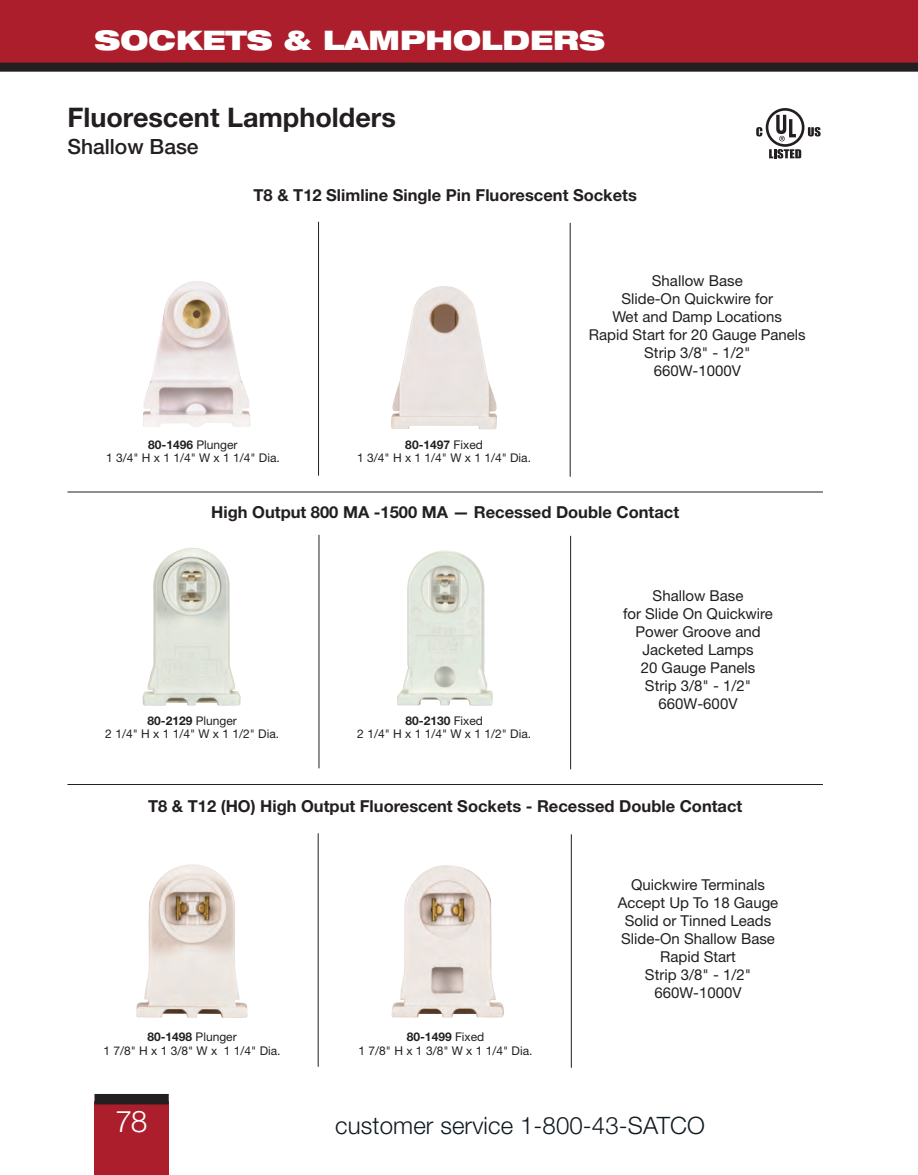
<style>
.page{position:relative;width:918px;height:1175px;background:#fff}
.page>*{position:absolute;margin:0;border:0;box-sizing:border-box;transform-origin:0 0}
.t1{font:300 30px "Helvetica Neue LT Std";color:#fff}
.t2{font:700 27px "Helvetica Neue LT Std";color:#231f20}
.t3{font:900 expanded 27px "Helvetica Neue LT Std";color:#fff}
.t4{font:300 24px "Helvetica Neue LT Std";letter-spacing:.005em;color:#101a21}
.t5{font:500 21px "Helvetica Neue LT Std";color:#231f20}
.t6{font:700 16.5px "Helvetica Neue LT Std";color:#231f20}
.t7{font:15px/18px "Helvetica Neue LT Std";color:#231f20;text-align:center}
.t8{font:12px/13.5px "Helvetica Neue LT Std";color:#231f20;text-align:center}
.s1{font-weight:700}
</style>
<div class="page">
<div style="left:0;top:0;width:918px;height:63px;background:#ac1e2c"></div>
<div style="left:94px;top:1101px;width:75px;height:73px;background:#ac1e2c"></div>
<div style="left:94px;top:1094px;width:75px;height:10px;background:#231f20"></div>
<div style="left:0;top:63px;width:918px;height:9px;background:#231f20"></div>
<svg style="left:756px;top:127px;width:6px;height:9px"></svg>
<svg style="left:808px;top:127px;width:13px;height:9px"></svg>
<svg style="left:769px;top:149px;width:32px;height:9px"></svg>
<div style="left:766px;top:108px;width:38px;height:39px;border:3px solid #231f20;border-radius:50%"></div>
<svg style="left:776px;top:115px;width:20px;height:26px"></svg>
<img style="left:143px;top:281px;width:107px;height:146px">
<img style="left:391px;top:286px;width:106px;height:143px">
<img style="left:136px;top:864px;width:112px;height:154px">
<img style="left:391px;top:865px;width:113px;height:152px">
<hr style="left:68px;top:492px;width:755px;height:1px;background:#231f20">
<hr style="left:68px;top:784px;width:755px;height:1px;background:#231f20">
<img style="left:142px;top:547px;width:99px;height:158px">
<img style="left:397px;top:550px;width:96px;height:155px">
<hr style="left:318px;top:222px;width:1px;height:253px;background:#231f20">
<hr style="left:570px;top:223px;width:1px;height:254px;background:#231f20">
<hr style="left:319px;top:535px;width:1px;height:233px;background:#231f20">
<hr style="left:570px;top:536px;width:1px;height:233px;background:#231f20">
<hr style="left:318px;top:833px;width:1px;height:233px;background:#231f20">
<hr style="left:571px;top:834px;width:1px;height:233px;background:#231f20">
<h2 class="t3" style="left:94px;top:23px;width:512px">SOCKETS &amp; LAMPHOLDERS</h2>
<h2 class="t2" style="left:68px;top:101px;width:330px">Fluorescent Lampholders</h2>
<h3 class="t5" style="left:68px;top:134px;width:133px">Shallow Base</h3>
<p class="t6" style="left:254px;top:184px;width:385px">T8 &amp; T12 Slimline Single Pin Fluorescent Sockets</p>
<p class="t8" style="left:106px;top:437px;width:175px"><span class="s1">80-1496</span> Plunger<br>1 3/4" H x 1 1/4" W x 1 1/4" Dia.</p>
<p class="t8" style="left:357px;top:437px;width:175px"><span class="s1">80-1497</span> Fixed<br>1 3/4" H x 1 1/4" W x 1 1/4" Dia.</p>
<p class="t7" style="left:589px;top:271px;width:218px">Shallow Base<br>Slide-On Quickwire for<br>Wet and Damp Locations<br>Rapid Start for 20 Gauge Panels<br>Strip 3/8" - 1/2"<br>660W-1000V</p>
<p class="t6" style="left:211px;top:502px;width:469px">High Output 800 MA -1500 MA — Recessed Double Contact</p>
<p class="t8" style="left:105px;top:713px;width:175px"><span class="s1">80-2129</span> Plunger<br>2 1/4" H x 1 1/4" W x 1 1/2" Dia.</p>
<p class="t8" style="left:357px;top:713px;width:175px"><span class="s1">80-2130</span> Fixed<br>2 1/4" H x 1 1/4" W x 1 1/2" Dia.</p>
<p class="t7" style="left:623px;top:586px;width:152px">Shallow Base<br>for Slide On Quickwire<br>Power Groove and<br>Jacketed Lamps<br>20 Gauge Panels<br>Strip 3/8" - 1/2"<br>660W-600V</p>
<p class="t6" style="left:148px;top:795px;width:596px">T8 &amp; T12 (HO) High Output Fluorescent Sockets - Recessed Double Contact</p>
<p class="t8" style="left:103px;top:1030px;width:179px"><span class="s1">80-1498</span> Plunger<br>1 7/8" H x 1 3/8" W x 1 1/4" Dia.</p>
<p class="t8" style="left:359px;top:1030px;width:175px"><span class="s1">80-1499</span> Fixed<br>1 7/8" H x 1 3/8" W x 1 1/4" Dia.</p>
<p class="t7" style="left:618px;top:875px;width:162px">Quickwire Terminals<br>Accept Up To 18 Gauge<br>Solid or Tinned Leads<br>Slide-On Shallow Base<br>Rapid Start<br>Strip 3/8" - 1/2"<br>660W-1000V</p>
<h1 class="t1" style="left:115px;top:1103px;width:34px">78</h1>
<h3 class="t4" style="left:335px;top:1110px;width:371px">customer service 1-800-43-SATCO</h3>
</div>
